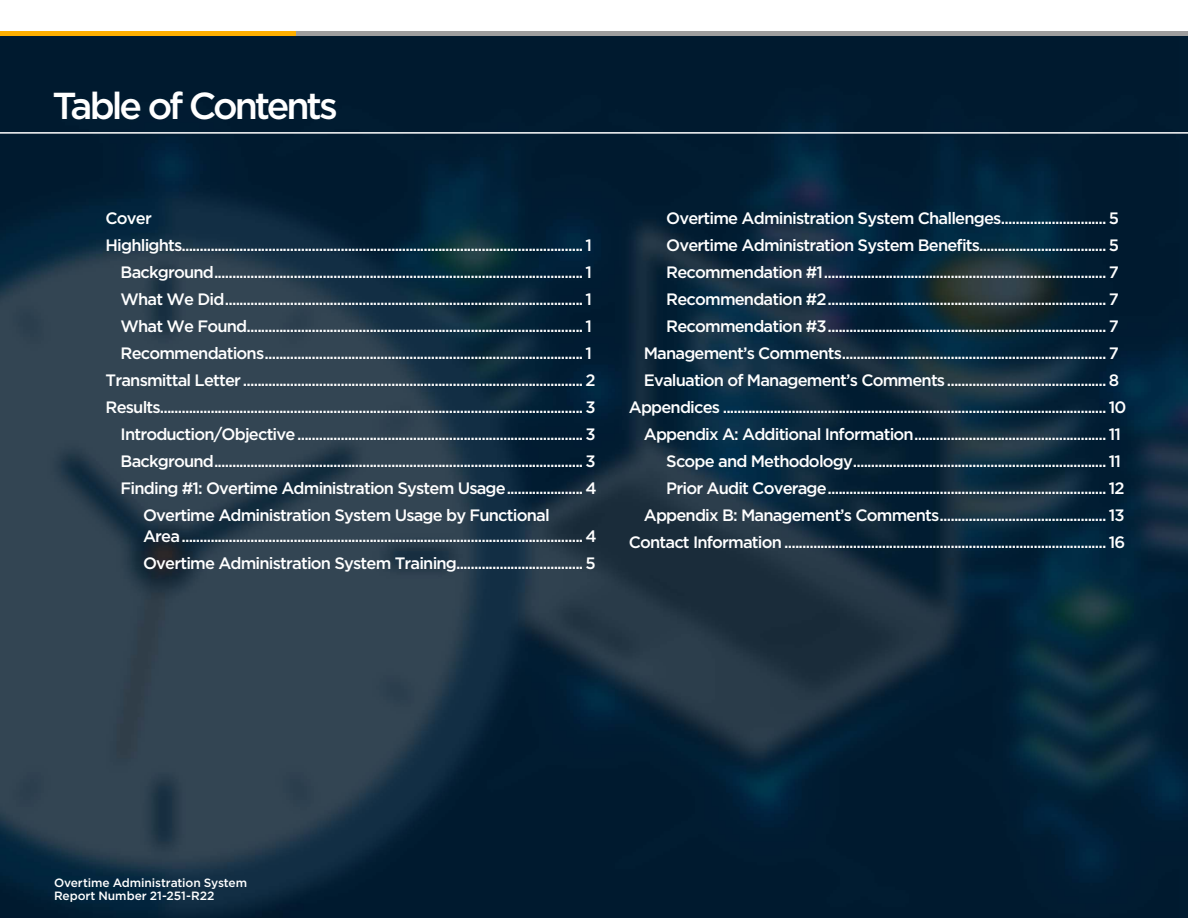
<style>
.page{position:relative;width:1188px;height:918px;background:#fff}
.page>*{position:absolute;margin:0;border:0;box-sizing:border-box;transform-origin:0 0}
.t1{font:500 37.5px "Gotham";letter-spacing:-.085em;color:#fff}
.t2{font:500 16.5px/27px "Gotham";letter-spacing:-.05em;color:#fff}
.t3{font:500 12px/13.5px "Gotham";letter-spacing:-.005em;color:#fff}
</style>
<div class="page">
<img style="left:0;top:31px;width:1188px;height:887px">
<hr style="left:0;top:132px;width:1188px;height:2px;background:#fff">
<hr style="left:0;top:32px;width:1188px;height:4px;background:#9e9e9e">
<hr style="left:0;top:32px;width:295px;height:4px;background:#ffaf00">
<h1 class="t1" style="left:52px;top:84px;width:287px">Table of Contents</h1>
<p class="t2" style="left:106px;top:205px;width:48px">Cover</p>
<p class="t2" style="left:106px;top:232px;width:488px">Highlights............................................................................................................... 1</p>
<p class="t2" style="left:121px;top:259px;width:473px">Background...................................................................................................... 1</p>
<p class="t2" style="left:121px;top:286px;width:473px">What We Did................................................................................................... 1</p>
<p class="t2" style="left:121px;top:313px;width:473px">What We Found............................................................................................. 1</p>
<p class="t2" style="left:121px;top:340px;width:473px">Recommendations........................................................................................ 1</p>
<p class="t2" style="left:106px;top:367px;width:492px">Transmittal Letter .............................................................................................. 2</p>
<p class="t2" style="left:106px;top:394px;width:492px">Results..................................................................................................................... 3</p>
<p class="t2" style="left:121px;top:421px;width:477px">Introduction/Objective............................................................................... 3</p>
<p class="t2" style="left:121px;top:448px;width:477px">Background...................................................................................................... 3</p>
<p class="t2" style="left:121px;top:475px;width:478px">Finding #1: Overtime Administration System Usage..................... 4</p>
<p class="t2" style="left:143px;top:502px;width:408px">Overtime Administration System Usage by Functional</p>
<p class="t2" style="left:143px;top:523px;width:455px">Area............................................................................................................... 4<br>Overtime Administration System Training................................... 5</p>
<p class="t2" style="left:666px;top:205px;width:454px">Overtime Administration System Challenges............................. 5</p>
<p class="t2" style="left:666px;top:232px;width:454px">Overtime Administration System Benefits................................... 5</p>
<p class="t2" style="left:666px;top:259px;width:454px">Recommendation #1.............................................................................. 7</p>
<p class="t2" style="left:666px;top:286px;width:454px">Recommendation #2............................................................................. 7</p>
<p class="t2" style="left:666px;top:313px;width:454px">Recommendation #3............................................................................. 7</p>
<p class="t2" style="left:644px;top:340px;width:477px">Management’s Comments......................................................................... 7</p>
<p class="t2" style="left:644px;top:367px;width:477px">Evaluation of Management’s Comments............................................ 8</p>
<p class="t2" style="left:629px;top:394px;width:499px">Appendices .......................................................................................................... 10</p>
<p class="t2" style="left:644px;top:421px;width:479px">Appendix A: Additional Information..................................................... 11</p>
<p class="t2" style="left:666px;top:448px;width:456px">Scope and Methodology...................................................................... 11</p>
<p class="t2" style="left:666px;top:475px;width:460px">Prior Audit Coverage............................................................................. 12</p>
<p class="t2" style="left:644px;top:502px;width:482px">Appendix B: Management’s Comments.............................................. 13</p>
<p class="t2" style="left:629px;top:529px;width:498px">Contact Information ......................................................................................... 16</p>
<p class="t3" style="left:54px;top:875px;width:195px">Overtime Administration System<br>Report Number 21-251-R22</p>
</div>
